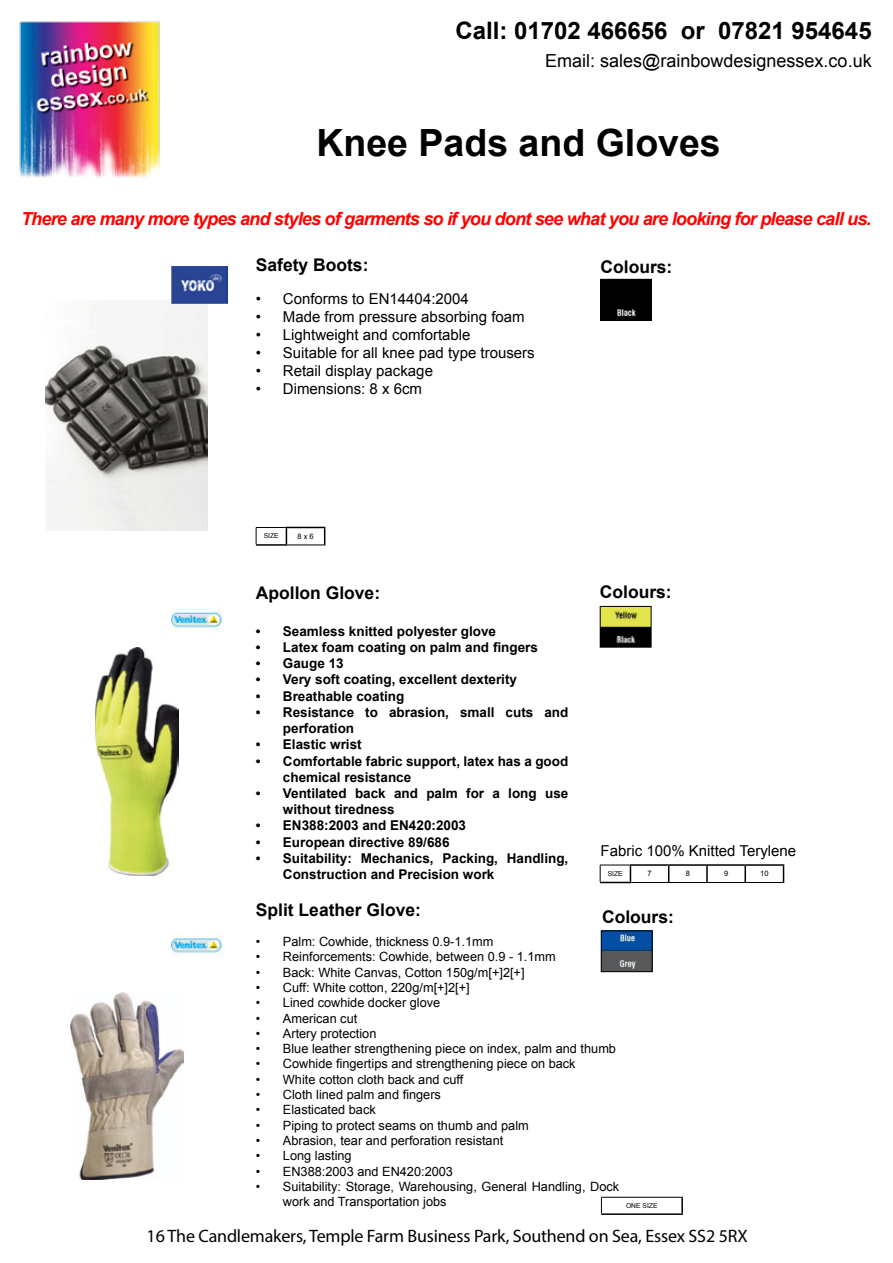
<style>
.page{position:relative;width:893px;height:1263px;background:#fff}
.page>*{position:absolute;margin:0;border:0;box-sizing:border-box;transform-origin:0 0}
.t1{font:700 37.5px "Arial";color:#000}
.t2{font:700 24px "Arial";color:#000}
.t3{font:italic 700 18px "Arial";letter-spacing:-.045em;color:#f00}
.t4{font:18px "Myriad Pro";letter-spacing:-.01em;color:#000}
.t5{font:18px "Arial";color:#000}
.t6{font:700 17.4px "Arial";color:#000}
.t7{font:15px "Arial";color:#000}
.t8{font:700 13.5px/16.2px "Arial";color:#000}
.t9{font:12.75px/15.3px "Arial";color:#000}
.t10{font:7.5px "Arial";color:#000}
.t11{font:6.75px "Arial";color:#000}
</style>
<div class="page">
<img style="left:46px;top:300px;width:161px;height:231px">
<img style="left:96px;top:647px;width:82px;height:228px">
<img style="left:70px;top:992px;width:113px;height:187px">
<img style="left:171px;top:266px;width:56px;height:38px">
<img style="left:171px;top:611px;width:51px;height:20px">
<img style="left:171px;top:936px;width:51px;height:20px">
<img style="left:602px;top:608px;width:47px;height:37px">
<div style="left:600px;top:606px;width:51px;height:41px;border:1px solid #000"></div>
<img style="left:603px;top:933px;width:47px;height:37px">
<div style="left:601px;top:931px;width:51px;height:41px;border:1px solid #000"></div>
<img style="left:602px;top:281px;width:48px;height:37px">
<div style="left:600px;top:279px;width:52px;height:41px;border:1px solid #000"></div>
<img style="left:19px;top:21px;width:141px;height:157px">
<svg style="left:286px;top:528px;width:1px;height:16px"></svg>
<svg style="left:324px;top:528px;width:1px;height:17px"></svg>
<hr style="left:286px;top:527px;width:39px;height:1px;background:#000">
<hr style="left:256px;top:544px;width:31px;height:2px;background:#000">
<hr style="left:256px;top:527px;width:30px;height:1px;background:#000">
<svg style="left:256px;top:528px;width:1px;height:16px"></svg>
<hr style="left:287px;top:545px;width:38px;height:1px;background:#000">
<svg style="left:630px;top:866px;width:1px;height:16px"></svg>
<svg style="left:668px;top:866px;width:1px;height:16px"></svg>
<svg style="left:706px;top:866px;width:2px;height:16px"></svg>
<svg style="left:744px;top:866px;width:2px;height:16px"></svg>
<svg style="left:783px;top:866px;width:1px;height:16px"></svg>
<hr style="left:630px;top:864px;width:39px;height:2px;background:#000">
<hr style="left:669px;top:864px;width:38px;height:2px;background:#000">
<hr style="left:707px;top:864px;width:38px;height:2px;background:#000">
<hr style="left:745px;top:864px;width:39px;height:2px;background:#000">
<hr style="left:600px;top:882px;width:31px;height:1px;background:#000">
<hr style="left:600px;top:865px;width:30px;height:1px;background:#000">
<svg style="left:600px;top:865px;width:1px;height:17px"></svg>
<hr style="left:631px;top:882px;width:38px;height:1px;background:#000">
<hr style="left:669px;top:882px;width:38px;height:1px;background:#000">
<hr style="left:707px;top:882px;width:38px;height:1px;background:#000">
<hr style="left:745px;top:882px;width:39px;height:1px;background:#000">
<svg style="left:681px;top:1198px;width:2px;height:15px"></svg>
<hr style="left:601px;top:1213px;width:82px;height:2px;background:#000">
<hr style="left:601px;top:1197px;width:82px;height:1px;background:#000">
<svg style="left:601px;top:1197px;width:1px;height:16px"></svg>
<h2 class="t2" style="left:455px;top:14px;width:418px">Call: 01702 466656 or 07821 954645</h2>
<h3 class="t5" style="left:545px;top:49px;width:328px">Email: sales@rainbowdesignessex.co.uk</h3>
<h1 class="t1" style="left:316px;top:118px;width:406px">Knee Pads and Gloves</h1>
<h3 class="t3" style="left:21px;top:207px;width:852px">There are many more types and styles of garments so if you dont see what you are looking for please call us.</h3>
<h3 class="t6" style="left:601px;top:256px;width:73px">Colours:</h3>
<h3 class="t6" style="left:256px;top:254px;width:114px">Safety Boots:</h3>
<p class="t7" style="left:256px;top:289px;width:214px">• Conforms to EN14404:2004</p>
<p class="t7" style="left:256px;top:307px;width:270px">• Made from pressure absorbing foam</p>
<p class="t7" style="left:256px;top:325px;width:216px">• Lightweight and comfortable</p>
<p class="t7" style="left:256px;top:343px;width:280px">• Suitable for all knee pad type trousers</p>
<p class="t7" style="left:256px;top:361px;width:179px">• Retail display package</p>
<p class="t7" style="left:256px;top:379px;width:168px">• Dimensions: 8 x 6cm</p>
<p class="t11" style="left:264px;top:532px;width:17px">SIZE</p>
<p class="t10" style="left:297px;top:531px;width:18px">8 x 6</p>
<h3 class="t6" style="left:256px;top:581px;width:126px">Apollon Glove:</h3>
<p class="t8" style="left:256px;top:623px;width:242px">• Seamless knitted polyester glove</p>
<p class="t8" style="left:256px;top:640px;width:284px">• Latex foam coating on palm and fingers</p>
<p class="t8" style="left:256px;top:656px;width:89px">• Gauge 13</p>
<p class="t8" style="left:256px;top:672px;width:263px">• Very soft coating, excellent dexterity</p>
<p class="t8" style="left:256px;top:688px;width:150px">• Breathable coating</p>
<p class="t8" style="left:283px;top:704px;width:287px;text-indent:-27px">• Resistance to abrasion, small cuts and perforation</p>
<p class="t8" style="left:256px;top:737px;width:107px">• Elastic wrist</p>
<p class="t8" style="left:283px;top:753px;width:287px;text-indent:-27px">• Comfortable fabric support, latex has a good chemical resistance</p>
<p class="t8" style="left:283px;top:785px;width:287px;text-indent:-27px">• Ventilated back and palm for a long use without tiredness</p>
<p class="t8" style="left:256px;top:818px;width:212px">• EN388:2003 and EN420:2003</p>
<p class="t8" style="left:256px;top:834px;width:195px">• European directive 89/686</p>
<p class="t8" style="left:283px;top:850px;width:287px;text-indent:-27px">• Suitability: Mechanics, Packing, Handling,<br>Construction and Precision work</p>
<h3 class="t6" style="left:600px;top:580px;width:73px">Colours:</h3>
<p class="t7" style="left:601px;top:841px;width:197px">Fabric 100% Knitted Terylene</p>
<p class="t11" style="left:608px;top:869px;width:17px">SIZE</p>
<p class="t10" style="left:647px;top:869px;width:6px">7</p>
<p class="t10" style="left:686px;top:869px;width:6px">8</p>
<p class="t10" style="left:724px;top:869px;width:6px">9</p>
<p class="t10" style="left:760px;top:869px;width:10px">10</p>
<h3 class="t6" style="left:256px;top:899px;width:166px">Split Leather Glove:</h3>
<p class="t9" style="left:256px;top:934px;width:239px">• Palm: Cowhide, thickness 0.9-1.1mm</p>
<p class="t9" style="left:256px;top:949px;width:301px">• Reinforcements: Cowhide, between 0.9 - 1.1mm</p>
<p class="t9" style="left:256px;top:965px;width:270px">• Back: White Canvas, Cotton 150g/m[+]2[+]</p>
<p class="t9" style="left:256px;top:980px;width:215px">• Cuff: White cotton, 220g/m[+]2[+]</p>
<p class="t9" style="left:256px;top:995px;width:186px">• Lined cowhide docker glove</p>
<p class="t9" style="left:256px;top:1010px;width:103px">• American cut</p>
<p class="t9" style="left:256px;top:1026px;width:122px">• Artery protection</p>
<p class="t9" style="left:256px;top:1041px;width:362px">• Blue leather strengthening piece on index, palm and thumb</p>
<p class="t9" style="left:256px;top:1056px;width:321px">• Cowhide fingertips and strengthening piece on back</p>
<p class="t9" style="left:256px;top:1072px;width:209px">• White cotton cloth back and cuff</p>
<p class="t9" style="left:256px;top:1087px;width:187px">• Cloth lined palm and fingers</p>
<p class="t9" style="left:256px;top:1102px;width:121px">• Elasticated back</p>
<p class="t9" style="left:256px;top:1118px;width:274px">• Piping to protect seams on thumb and palm</p>
<p class="t9" style="left:256px;top:1133px;width:249px">• Abrasion, tear and perforation resistant</p>
<p class="t9" style="left:256px;top:1148px;width:97px">• Long lasting</p>
<p class="t9" style="left:256px;top:1163px;width:199px">• EN388:2003 and EN420:2003</p>
<p class="t9" style="left:283px;top:1179px;width:338px;text-indent:-27px">• Suitability: Storage, Warehousing, General Handling, Dock work and Transportation jobs</p>
<h3 class="t6" style="left:602px;top:905px;width:73px">Colours:</h3>
<p class="t11" style="left:626px;top:1201px;width:33px">ONE SIZE</p>
<h3 class="t4" style="left:147px;top:1224px;width:602px">16 The Candlemakers, Temple Farm Business Park, Southend on Sea, Essex SS2 5RX</h3>
</div>
